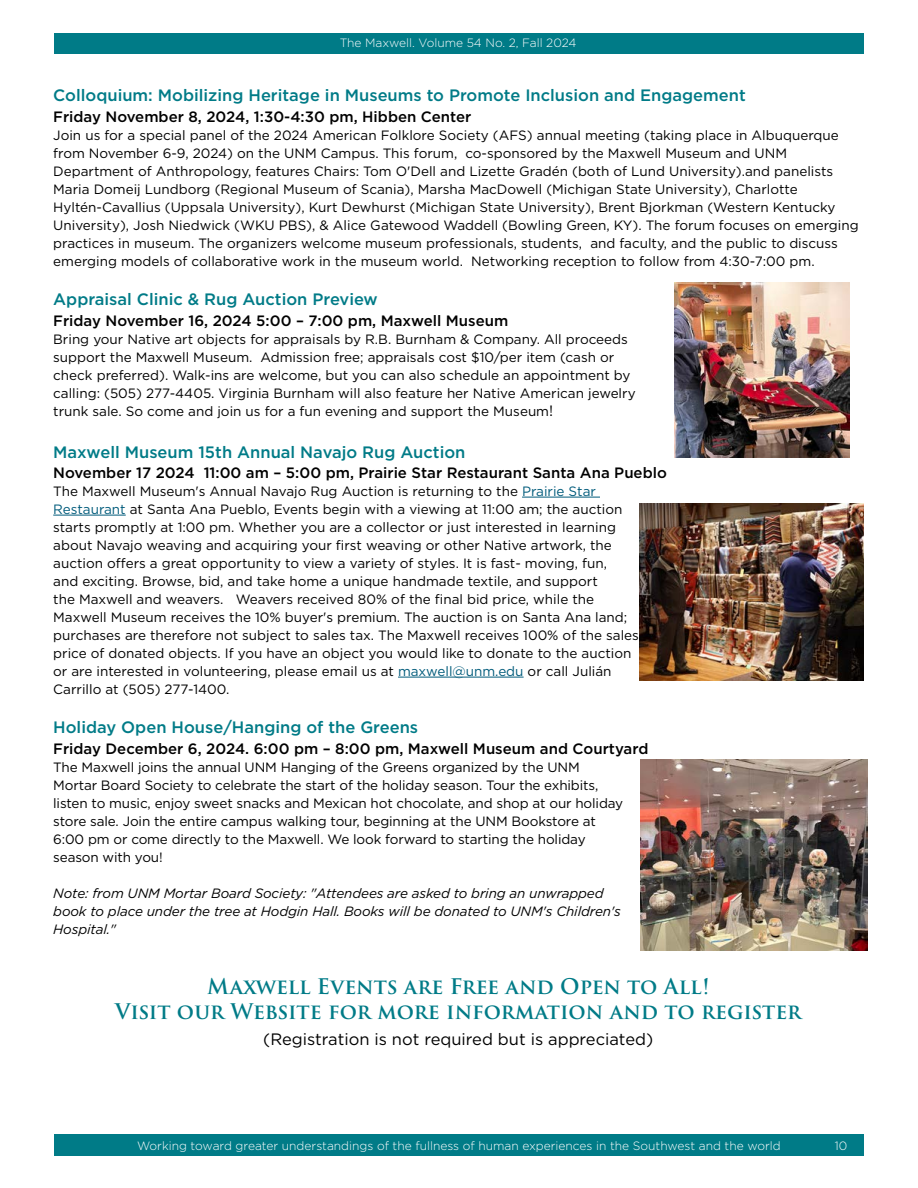
<style>
.page{position:relative;width:918px;height:1188px;background:#fff}
.page>*{position:absolute;margin:0;border:0;box-sizing:border-box;transform-origin:0 0}
.t1{font:600 21px/25.5px "Trajan Pro 3";letter-spacing:-.005em;color:#007b87;text-align:center}
.t2{font:500 16.5px "Gotham";color:#007b87}
.t3{font:16.5px "Gotham";color:#000}
.t4{font:500 15px "Gotham";color:#000}
.t5{font:13.5px/18px "Gotham";color:#000}
.t6{font:italic 13.5px/18px "Gotham";letter-spacing:-.01em;color:#000}
.t7{font:300 12px "Gotham";color:#fff}
.s1{font-size:15px}
.s2{color:#005b7b}
</style>
<div class="page">
<div style="left:54px;top:33px;width:810px;height:21px;background:#007b87"></div>
<div style="left:54px;top:1134px;width:810px;height:22px;background:#007b87"></div>
<hr style="left:522px;top:497px;width:78px;height:1px;background:#005b7b">
<hr style="left:53px;top:515px;width:73px;height:1px;background:#005b7b">
<hr style="left:398px;top:677px;width:126px;height:1px;background:#005b7b">
<img style="left:639px;top:504px;width:225px;height:176px">
<img style="left:641px;top:759px;width:226px;height:192px">
<img style="left:674px;top:283px;width:175px;height:175px">
<p class="t7" style="left:340px;top:35px;width:238px">The Maxwell. Volume 54 No. 2, Fall 2024</p>
<p class="t2" style="left:53px;top:85px;width:694px">Colloquium: Mobilizing Heritage in Museums to Promote Inclusion and Engagement</p>
<p class="t4" style="left:53px;top:107px;width:420px">Friday November 8, 2024, 1:30-4:30 pm, Hibben Center</p>
<p class="t5" style="left:53px;top:126px;width:807px">Join us for a special panel of the 2024 American Folklore Society (AFS) annual meeting (taking place in Albuquerque from November 6-9, 2024) on the UNM Campus. This forum, co-sponsored by the Maxwell Museum and UNM Department of Anthropology, features Chairs: Tom O'Dell and Lizette Gradén (both of Lund University).and panelists Maria Domeij Lundborg (Regional Museum of Scania), Marsha MacDowell (Michigan State University), Charlotte Hyltén-Cavallius (Uppsala University), Kurt Dewhurst (Michigan State University), Brent Bjorkman (Western Kentucky University), Josh Niedwick (WKU PBS), &amp; Alice Gatewood Waddell (Bowling Green, KY). The forum focuses on emerging practices in museum. The organizers welcome museum professionals, students, and faculty, and the public to discuss emerging models of collaborative work in the museum world. Networking reception to follow from 4:30-7:00 pm.</p>
<p class="t2" style="left:53px;top:289px;width:326px">Appraisal Clinic &amp; Rug Auction Preview</p>
<p class="t4" style="left:53px;top:311px;width:457px">Friday November 16, 2024 5:00 – 7:00 pm, Maxwell Museum</p>
<p class="t5" style="left:53px;top:330px;width:584px">Bring your Native art objects for appraisals by R.B. Burnham &amp; Company. All proceeds support the Maxwell Museum. Admission free; appraisals cost $10/per item (cash or check preferred). Walk-ins are welcome, but you can also schedule an appointment by calling: (505) 277-4405. Virginia Burnham will also feature her Native American jewelry trunk sale. So come and join us for a fun evening and support the Museum<span class="s1">!</span></p>
<p class="t2" style="left:53px;top:442px;width:414px">Maxwell Museum 15th Annual Navajo Rug Auction</p>
<p class="t4" style="left:53px;top:463px;width:615px">November 17 2024 11:00 am – 5:00 pm, Prairie Star Restaurant Santa Ana Pueblo</p>
<p class="t5" style="left:53px;top:482px;width:587px">The Maxwell Museum's Annual Navajo Rug Auction is returning to the <span class="s2">Prairie Star Restaurant</span> at Santa Ana Pueblo, Events begin with a viewing at 11:00 am; the auction starts promptly at 1:00 pm. Whether you are a collector or just interested in learning about Navajo weaving and acquiring your first weaving or other Native artwork, the auction offers a great opportunity to view a variety of styles. It is fast- moving, fun,<br>and exciting. Browse, bid, and take home a unique handmade textile, and support<br>the Maxwell and weavers. Weavers received 80% of the final bid price, while the Maxwell Museum receives the 10% buyer's premium. The auction is on Santa Ana land; purchases are therefore not subject to sales tax. The Maxwell receives 100% of the sales price of donated objects. If you have an object you would like to donate to the auction or are interested in volunteering, please email us at <span class="s2">maxwell@unm.edu</span> or call Julián Carrillo at (505) 277-1400.</p>
<p class="t2" style="left:53px;top:716px;width:367px">Holiday Open House/Hanging of the Greens</p>
<p class="t4" style="left:53px;top:739px;width:597px">Friday December 6, 2024. 6:00 pm – 8:00 pm, Maxwell Museum and Courtyard</p>
<p class="t5" style="left:53px;top:758px;width:571px">The Maxwell joins the annual UNM Hanging of the Greens organized by the UNM Mortar Board Society to celebrate the start of the holiday season. Tour the exhibits, listen to music, enjoy sweet snacks and Mexican hot chocolate, and shop at our holiday store sale. Join the entire campus walking tour, beginning at the UNM Bookstore at 6:00 pm or come directly to the Maxwell. We look forward to starting the holiday season with you!</p>
<p class="t6" style="left:53px;top:884px;width:569px">Note: from UNM Mortar Board Society: "Attendees are asked to bring an unwrapped book to place under the tree at Hodgin Hall. Books will be donated to UNM's Children's<br>Hospital."</p>
<h1 class="t1" style="left:115px;top:974px;width:688px">Maxwell Events are Free and Open to All!<br>Visit our Website for more information and to register</h1>
<p class="t3" style="left:263px;top:1028px;width:392px">(Registration is not required but is appreciated)</p>
<p class="t7" style="left:137px;top:1138px;width:645px">Working toward greater understandings of the fullness of human experiences in the Southwest and the world</p>
<p class="t7" style="left:835px;top:1139px;width:14px">10</p>
</div>
